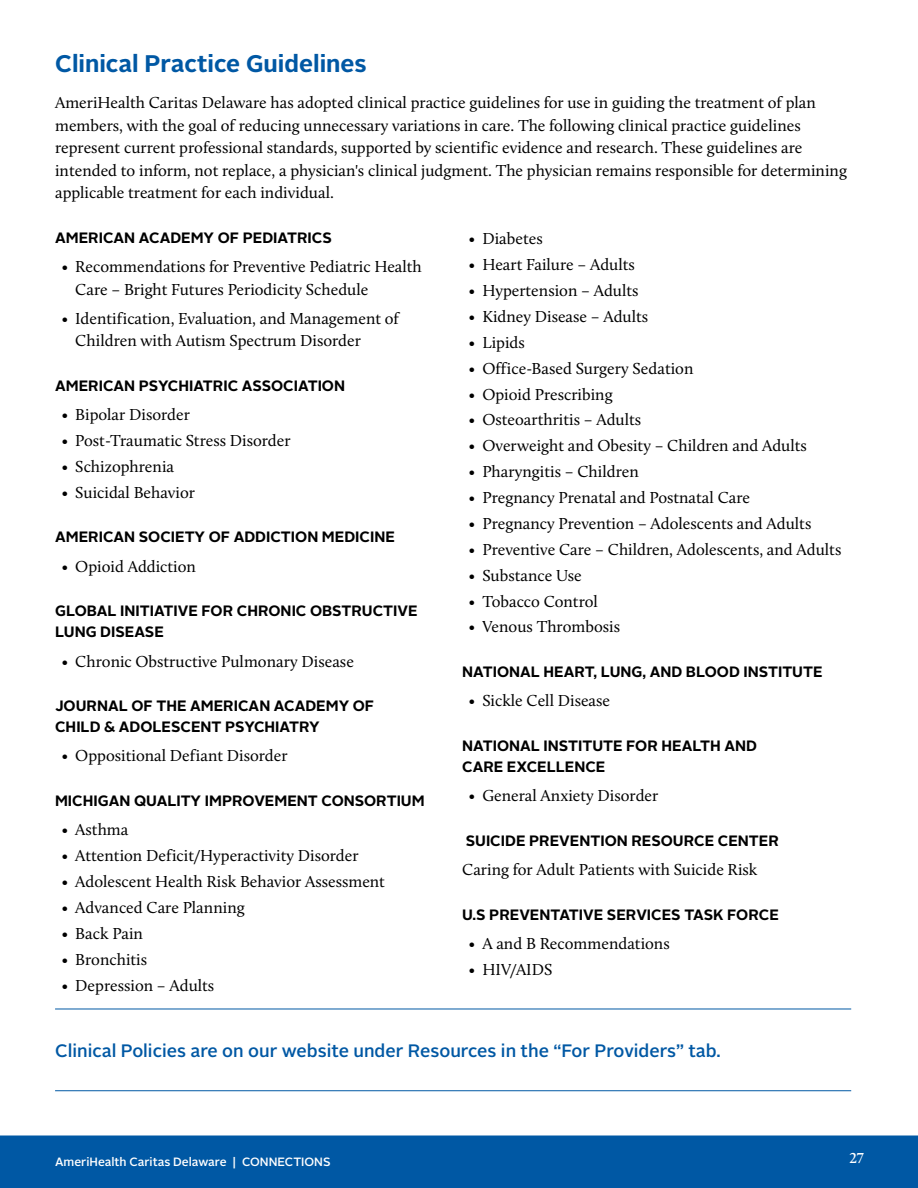
<style>
.page{position:relative;width:918px;height:1188px;background:#fff}
.page>*{position:absolute;margin:0;border:0;box-sizing:border-box;transform-origin:0 0}
.Headline_Span{font:700 24px "Alright Sans";color:#0058a4}
.Call-out{font:500 18px "Alright Sans";color:#0058a4}
.Body_copy_span{font:16.5px/22.5px "Calluna";color:#000}
.Body_Copy{font:16.5px "Calluna";color:#000}
.Topic_Header{font:700 15px/21px "Alright Sans";color:#000}
.CLINICAL_GUIDELINES{font:700 15px/21px "Alright Sans";color:#000}
.t1{font:600 15px "Calluna";color:#fff}
.t2{font:500 12px "Alright Sans";color:#fff}
</style>
<div class="page">
<hr style="left:55px;top:1009px;width:796px;height:1px;background:#0058a4">
<hr style="left:55px;top:1090px;width:796px;height:1px;background:#0058a4">
<div style="left:0;top:1136px;width:918px;height:52px;background:#0058a4"></div>
<p class="Headline_Span" style="left:55px;top:47px;width:313px">Clinical Practice Guidelines</p>
<p class="Body_copy_span" style="left:55px;top:91px;width:793px">AmeriHealth Caritas Delaware has adopted clinical practice guidelines for use in guiding the treatment of plan members, with the goal of reducing unnecessary variations in care. The following clinical practice guidelines represent current professional standards, supported by scientific evidence and research. These guidelines are intended to inform, not replace, a physician's clinical judgment. The physician remains responsible for determining applicable treatment for each individual.</p>
<p class="CLINICAL_GUIDELINES" style="left:55px;top:227px;width:278px">AMERICAN ACADEMY OF PEDIATRICS</p>
<p class="Body_copy_span" style="left:75px;top:255px;width:348px;text-indent:-14px">• Recommendations for Preventive Pediatric Health<br>Care – Bright Futures Periodicity Schedule</p>
<p class="Body_copy_span" style="left:75px;top:307px;width:325px;text-indent:-14px">• Identification, Evaluation, and Management of<br>Children with Autism Spectrum Disorder</p>
<p class="CLINICAL_GUIDELINES" style="left:55px;top:375px;width:292px">AMERICAN PSYCHIATRIC ASSOCIATION</p>
<p class="Body_copy_span" style="left:62px;top:403px;width:130px">• Bipolar Disorder</p>
<p class="Body_copy_span" style="left:62px;top:429px;width:230px">• Post-Traumatic Stress Disorder</p>
<p class="Body_copy_span" style="left:62px;top:455px;width:114px">• Schizophrenia</p>
<p class="Body_copy_span" style="left:62px;top:481px;width:135px">• Suicidal Behavior</p>
<p class="CLINICAL_GUIDELINES" style="left:55px;top:527px;width:341px">AMERICAN SOCIETY OF ADDICTION MEDICINE</p>
<p class="Body_copy_span" style="left:62px;top:555px;width:136px">• Opioid Addiction</p>
<p class="Topic_Header" style="left:55px;top:601px;width:364px">GLOBAL INITIATIVE FOR CHRONIC OBSTRUCTIVE<br>LUNG DISEASE</p>
<p class="Body_copy_span" style="left:62px;top:650px;width:294px">• Chronic Obstructive Pulmonary Disease</p>
<p class="CLINICAL_GUIDELINES" style="left:55px;top:696px;width:321px">JOURNAL OF THE AMERICAN ACADEMY OF<br>CHILD &amp; ADOLESCENT PSYCHIATRY</p>
<p class="Body_copy_span" style="left:62px;top:745px;width:227px">• Oppositional Defiant Disorder</p>
<p class="CLINICAL_GUIDELINES" style="left:55px;top:790px;width:371px">MICHIGAN QUALITY IMPROVEMENT CONSORTIUM</p>
<p class="Body_copy_span" style="left:62px;top:818px;width:68px">• Asthma</p>
<p class="Body_copy_span" style="left:62px;top:844px;width:298px">• Attention Deficit/Hyperactivity Disorder</p>
<p class="Body_copy_span" style="left:62px;top:870px;width:325px">• Adolescent Health Risk Behavior Assessment</p>
<p class="Body_copy_span" style="left:62px;top:896px;width:184px">• Advanced Care Planning</p>
<p class="Body_copy_span" style="left:62px;top:922px;width:83px">• Back Pain</p>
<p class="Body_copy_span" style="left:62px;top:948px;width:87px">• Bronchitis</p>
<p class="Body_copy_span" style="left:62px;top:974px;width:154px">• Depression – Adults</p>
<p class="Body_copy_span" style="left:469px;top:227px;width:75px">• Diabetes</p>
<p class="Body_copy_span" style="left:469px;top:253px;width:168px">• Heart Failure – Adults</p>
<p class="Body_copy_span" style="left:469px;top:279px;width:171px">• Hypertension – Adults</p>
<p class="Body_copy_span" style="left:469px;top:305px;width:181px">• Kidney Disease – Adults</p>
<p class="Body_copy_span" style="left:469px;top:331px;width:58px">• Lipids</p>
<p class="Body_copy_span" style="left:469px;top:357px;width:226px">• Office-Based Surgery Sedation</p>
<p class="Body_copy_span" style="left:469px;top:383px;width:145px">• Opioid Prescribing</p>
<p class="Body_copy_span" style="left:469px;top:409px;width:174px">• Osteoarthritis – Adults</p>
<p class="Body_copy_span" style="left:469px;top:434px;width:340px">• Overweight and Obesity – Children and Adults</p>
<p class="Body_copy_span" style="left:469px;top:460px;width:172px">• Pharyngitis – Children</p>
<p class="Body_copy_span" style="left:469px;top:486px;width:283px">• Pregnancy Prenatal and Postnatal Care</p>
<p class="Body_copy_span" style="left:469px;top:512px;width:344px">• Pregnancy Prevention – Adolescents and Adults</p>
<p class="Body_copy_span" style="left:469px;top:538px;width:374px">• Preventive Care – Children, Adolescents, and Adults</p>
<p class="Body_copy_span" style="left:469px;top:564px;width:114px">• Substance Use</p>
<p class="Body_copy_span" style="left:469px;top:590px;width:131px">• Tobacco Control</p>
<p class="Body_copy_span" style="left:469px;top:616px;width:153px">• Venous Thrombosis</p>
<p class="Topic_Header" style="left:462px;top:661px;width:362px">NATIONAL HEART, LUNG, AND BLOOD INSTITUTE</p>
<p class="Body_copy_span" style="left:469px;top:689px;width:143px">• Sickle Cell Disease</p>
<p class="Topic_Header" style="left:462px;top:735px;width:296px">NATIONAL INSTITUTE FOR HEALTH AND<br>CARE EXCELLENCE</p>
<p class="Body_copy_span" style="left:469px;top:784px;width:191px">• General Anxiety Disorder</p>
<p class="Topic_Header" style="left:466px;top:830px;width:315px">SUICIDE PREVENTION RESOURCE CENTER</p>
<p class="Body_Copy" style="left:462px;top:860px;width:297px">Caring for Adult Patients with Suicide Risk</p>
<p class="Topic_Header" style="left:462px;top:904px;width:318px">U.S PREVENTATIVE SERVICES TASK FORCE</p>
<p class="Body_copy_span" style="left:469px;top:932px;width:202px">• A and B Recommendations</p>
<p class="Body_copy_span" style="left:469px;top:958px;width:85px">• HIV/AIDS</p>
<p class="Call-out" style="left:55px;top:1038px;width:667px">Clinical Policies are on our website under Resources in the “For Providers” tab.</p>
<p class="t2" style="left:55px;top:1154px;width:277px">AmeriHealth Caritas Delaware | CONNECTIONS</p>
<p class="t1" style="left:849px;top:1149px;width:16px">27</p>
</div>
